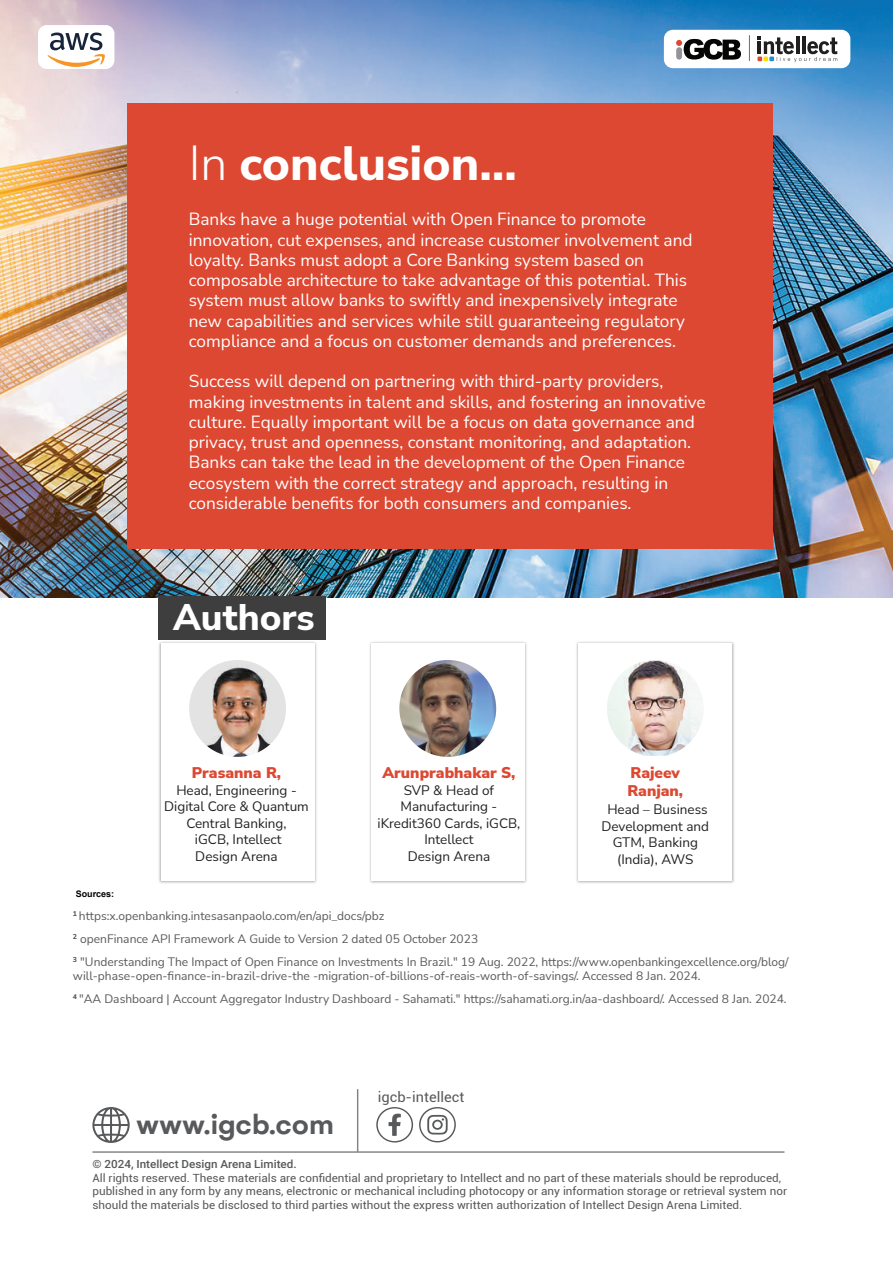
<style>
.page{position:relative;width:893px;height:1263px;background:#fff}
.page>*{position:absolute;margin:0;border:0;box-sizing:border-box;transform-origin:0 0}
.t1{font:800 48px "Nunito Sans";color:#fff}
.t2{font:800 37.05px "Nunito Sans";color:#fff}
.t3{font:600 29.55px "Gelion";color:#58595b;scale:1.04 1}
.t4{font:17.25px/20.2px "Nunito Sans";color:#fff}
.t5{font:900 15.45px/18.1px "Nunito Sans";color:#dc4832}
.t6{font:14.1px "Roboto";color:#58595b;scale:1.04 1}
.t7{font:13.5px/16.5px "Nunito Sans";color:#231f20;text-align:center}
.t8{font:12px/22.8px "Nunito Sans";color:#58595b}
.t9{font:11.25px/13.5px "Roboto";color:#58595b;scale:1.04 1}
.t10{font:500 11.25px "Roboto";color:#58595b;scale:1.04 1}
.s1{font-weight:300}
</style>
<div class="page">
<img style="left:0;top:0;width:893px;height:597px">
<svg style="left:92px;top:1107px;width:38px;height:36px"></svg>
<hr style="left:357px;top:1089px;width:1px;height:63px;background:#808385">
<hr style="left:92px;top:1151px;width:692px;height:2px;background:#808385">
<svg style="left:376px;top:1107px;width:37px;height:36px"></svg>
<svg style="left:419px;top:1107px;width:37px;height:36px"></svg>
<div style="left:664px;top:30px;width:186px;height:38px;background:#fff;border-radius:9px"></div>
<svg style="left:757px;top:37px;width:80px;height:25px"></svg>
<svg style="left:676px;top:39px;width:65px;height:21px"></svg>
<svg style="left:749px;top:35px;width:1px;height:26px"></svg>
<div style="left:127px;top:103px;width:645px;height:446px;background:#dc4832"></div>
<div style="left:158px;top:596px;width:168px;height:43px;background:#3e3e3f"></div>
<img style="left:159px;top:642px;width:158px;height:241px">
<div style="left:161px;top:644px;width:153px;height:237px;background:#fff"></div>
<img style="left:189px;top:660px;width:97px;height:97px;border-radius:48px">
<img style="left:370px;top:642px;width:157px;height:241px">
<div style="left:371px;top:644px;width:153px;height:237px;background:#fff"></div>
<img style="left:399px;top:660px;width:97px;height:97px;border-radius:48px">
<img style="left:576px;top:642px;width:158px;height:241px">
<div style="left:579px;top:644px;width:153px;height:237px;background:#fff"></div>
<img style="left:607px;top:660px;width:96px;height:96px">
<div style="left:38px;top:25px;width:76px;height:44px;background:#fff;border-radius:9px"></div>
<svg style="left:47px;top:33px;width:58px;height:34px"></svg>
<h1 class="t1" style="left:189px;top:129px;width:329px"><span class="s1">In</span> conclusion…</h1>
<p class="t4" style="left:189px;top:209px;width:505px">Banks have a huge potential with Open Finance to promote innovation, cut expenses, and increase customer involvement and loyalty. Banks must adopt a Core Banking system based on composable architecture to take advantage of this potential. This system must allow banks to swiftly and inexpensively integrate new capabilities and services while still guaranteeing regulatory compliance and a focus on customer demands and preferences.</p>
<p class="t4" style="left:189px;top:371px;width:518px">Success will depend on partnering with third-party providers, making investments in talent and skills, and fostering an innovative culture. Equally important will be a focus on data governance and privacy, trust and openness, constant monitoring, and adaptation.<br>Banks can take the lead in the development of the Open Finance ecosystem with the correct strategy and approach, resulting in considerable benefits for both consumers and companies.</p>
<h2 class="t2" style="left:173px;top:591px;width:143px">Authors</h2>
<p class="t5" style="left:192px;top:763px;width:91px">Prasanna R,</p>
<p class="t7" style="left:164px;top:781px;width:146px">Head, Engineering -<br>Digital Core &amp; Quantum<br>Central Banking,<br>iGCB, Intellect<br>Design Arena</p>
<p class="t5" style="left:382px;top:763px;width:134px">Arunprabhakar S,</p>
<p class="t7" style="left:378px;top:781px;width:144px">SVP &amp; Head of<br>Manufacturing - iKredit360 Cards, iGCB,<br>Intellect<br>Design Arena</p>
<p class="t5" style="left:627px;top:763px;width:57px">Rajeev<br>Ranjan,</p>
<p class="t7" style="left:601px;top:801px;width:109px">Head – Business<br>Development and<br>GTM, Banking (India), AWS</p>
<p class="t8" style="left:73px;top:904px;width:717px"><sup>1</sup> https:x.openbanking.intesasanpaolo.com/en/api_docs/pbz<br><sup>2</sup> openFinance API Framework A Guide to Version 2 dated 05 October 2023<br><sup>3</sup> "Understanding The Impact of Open Finance on Investments In Brazil." 19 Aug. 2022, https://www.openbankingexcellence.org/blog/</p>
<p class="t8" style="left:73px;top:964px;width:715px">will-phase-open-finance-in-brazil-drive-the -migration-of-billions-of-reais-worth-of-savings/. Accessed 8 Jan. 2024.<br><sup>4</sup> "AA Dashboard | Account Aggregator Industry Dashboard - Sahamati." https://sahamati.org.in/aa-dashboard/. Accessed 8 Jan. 2024.</p>
<h3 class="t3" style="left:136px;top:1106px;width:192px">www.igcb.com</h3>
<p class="t6" style="left:378px;top:1087px;width:85px">igcb-intellect</p>
<p class="t10" style="left:92px;top:1156px;width:198px">© 2024, Intellect Design Arena Limited.</p>
<p class="t9" style="left:92px;top:1171px;width:669px">All rights reserved. These materials are confidential and proprietary to Intellect and no part of these materials should be reproduced, published in any form by any means, electronic or mechanical including photocopy or any information storage or retrieval system nor should the materials be disclosed to third parties without the express written authorization of Intellect Design Arena Limited.</p>
</div>
